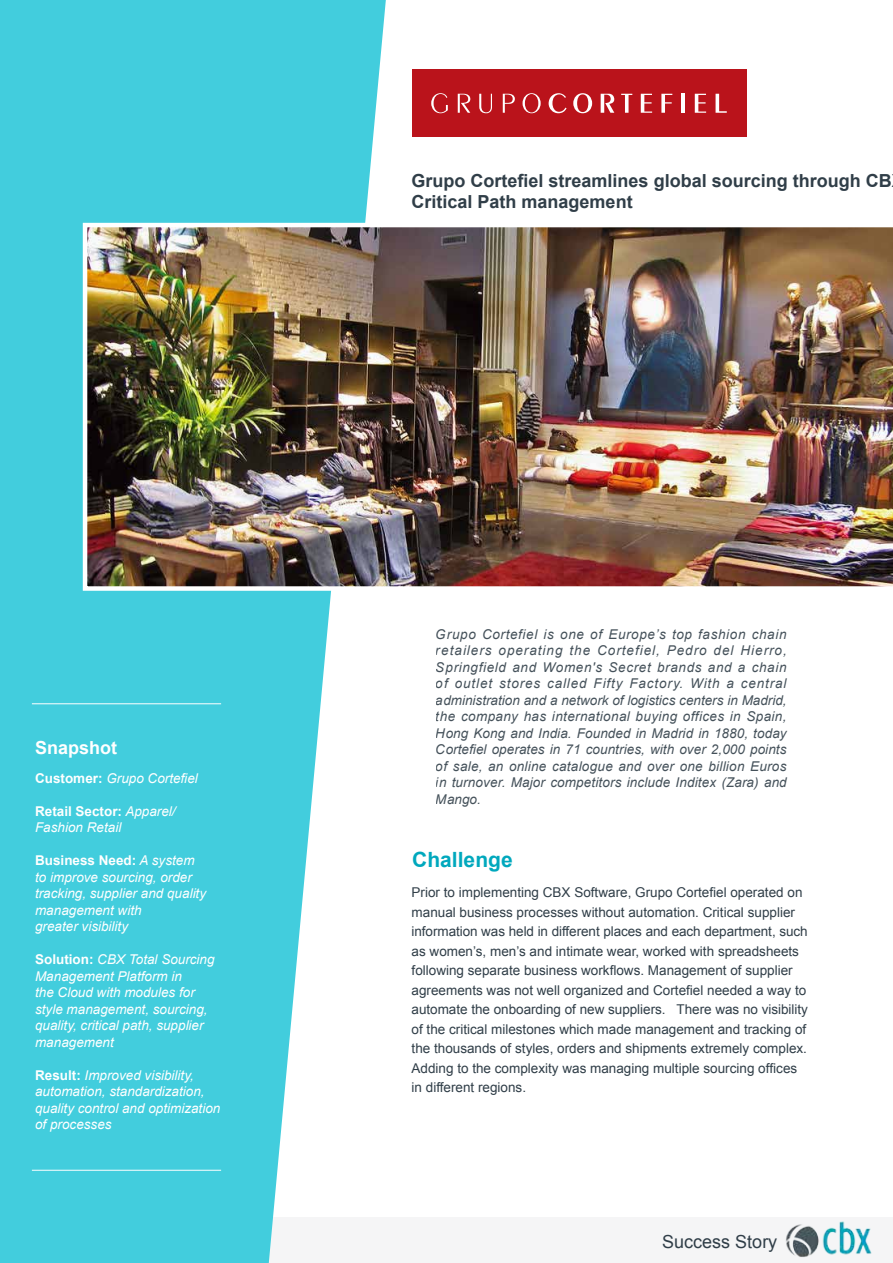
<style>
.page{position:relative;width:893px;height:1263px;background:#fff}
.page>*{position:absolute;margin:0;border:0;box-sizing:border-box;transform-origin:0 0}
.t1{font:700 21px "Arial";color:#00a8bd}
.t2{font:700 18px/21.6px "Arial";color:#303e48}
.t3{font:18px "Arial";color:#303e48}
.t4{font:700 18px "Arial";color:#fff}
.t5{font:13.5px/19.5px "Arial";color:#303e48}
.t6{font:italic 13.5px/16.5px "Arial";letter-spacing:.01em;color:#303e48;text-align:justify}
.t7{font:italic 13.5px/16.5px "Arial";color:#fff}
.s1{font-weight:700;font-style:normal}
</style>
<div class="page">
<div style="left:261px;top:1217px;width:632px;height:46px;background:#f5f5f6"></div>
<svg style="left:0;top:0;width:386px;height:1263px;fill:#42cddd"></svg>
<hr style="left:32px;top:703px;width:189px;height:1px;background:#fff">
<hr style="left:32px;top:1170px;width:189px;height:1px;background:#fff">
<img style="left:786px;top:1221px;width:85px;height:36px">
<div style="left:412px;top:69px;width:334px;height:68px;background:#ba131b"></div>
<svg style="left:431px;top:93px;width:17px;height:20px"></svg>
<svg style="left:458px;top:94px;width:12px;height:19px"></svg>
<svg style="left:479px;top:94px;width:13px;height:19px"></svg>
<svg style="left:503px;top:94px;width:12px;height:19px"></svg>
<svg style="left:522px;top:93px;width:19px;height:20px"></svg>
<svg style="left:549px;top:93px;width:18px;height:20px"></svg>
<svg style="left:573px;top:93px;width:19px;height:20px"></svg>
<svg style="left:601px;top:94px;width:13px;height:19px"></svg>
<svg style="left:621px;top:94px;width:11px;height:19px"></svg>
<svg style="left:641px;top:94px;width:11px;height:19px"></svg>
<svg style="left:661px;top:94px;width:11px;height:19px"></svg>
<hr style="left:681px;top:94px;width:3px;height:19px;background:#fff">
<svg style="left:695px;top:94px;width:11px;height:19px"></svg>
<svg style="left:716px;top:94px;width:11px;height:19px"></svg>
<img style="left:83px;top:223px;width:810px;height:368px">
<h2 class="t4" style="left:35px;top:735px;width:84px">Snapshot</h2>
<p class="t7" style="left:35px;top:770px;width:164px"><span class="s1">Customer:</span> Grupo Cortefiel</p>
<p class="t7" style="left:35px;top:803px;width:142px"><span class="s1">Retail Sector:</span> Apparel/<br>Fashion Retail</p>
<p class="t7" style="left:35px;top:852px;width:173px"><span class="s1">Business Need:</span> A system to improve sourcing, order tracking, supplier and quality management with<br>greater visibility</p>
<p class="t7" style="left:35px;top:951px;width:181px"><span class="s1">Solution:</span> CBX Total Sourcing<br>Management Platform in<br>the Cloud with modules for style management, sourcing, quality, critical path, supplier management</p>
<p class="t7" style="left:35px;top:1067px;width:187px"><span class="s1">Result:</span> Improved visibility, automation, standardization, quality control and optimization of processes</p>
<h2 class="t2" style="left:412px;top:170px;width:482px">Grupo Cortefiel streamlines global sourcing through CB<br>Critical Path management</h2>
<p class="t6" style="left:436px;top:626px;width:352px">Grupo Cortefiel is one of Europe’s top fashion chain retailers operating the Cortefiel, Pedro del Hierro, Springfield and Women's Secret brands and a chain of outlet stores called Fifty Factory. With a central administration and a network of logistics centers in Madrid, the company has international buying offices in Spain, Hong Kong and India. Founded in Madrid in 1880, today Cortefiel operates in 71 countries, with over 2,000 points of sale, an online catalogue and over one billion Euros in turnover. Major competitors include Inditex (Zara) and Mango.</p>
<h1 class="t1" style="left:412px;top:846px;width:102px">Challenge</h1>
<p class="t5" style="left:412px;top:883px;width:398px">Prior to implementing CBX Software, Grupo Cortefiel operated on manual business processes without automation. Critical supplier information was held in different places and each department, such as women’s, men’s and intimate wear, worked with spreadsheets following separate business workflows. Management of supplier agreements was not well organized and Cortefiel needed a way to automate the onboarding of new suppliers. There was no visibility of the critical milestones which made management and tracking of the thousands of styles, orders and shipments extremely complex.<br>Adding to the complexity was managing multiple sourcing offices in different regions.</p>
<h2 class="t3" style="left:662px;top:1230px;width:117px">Success Story</h2>
</div>
